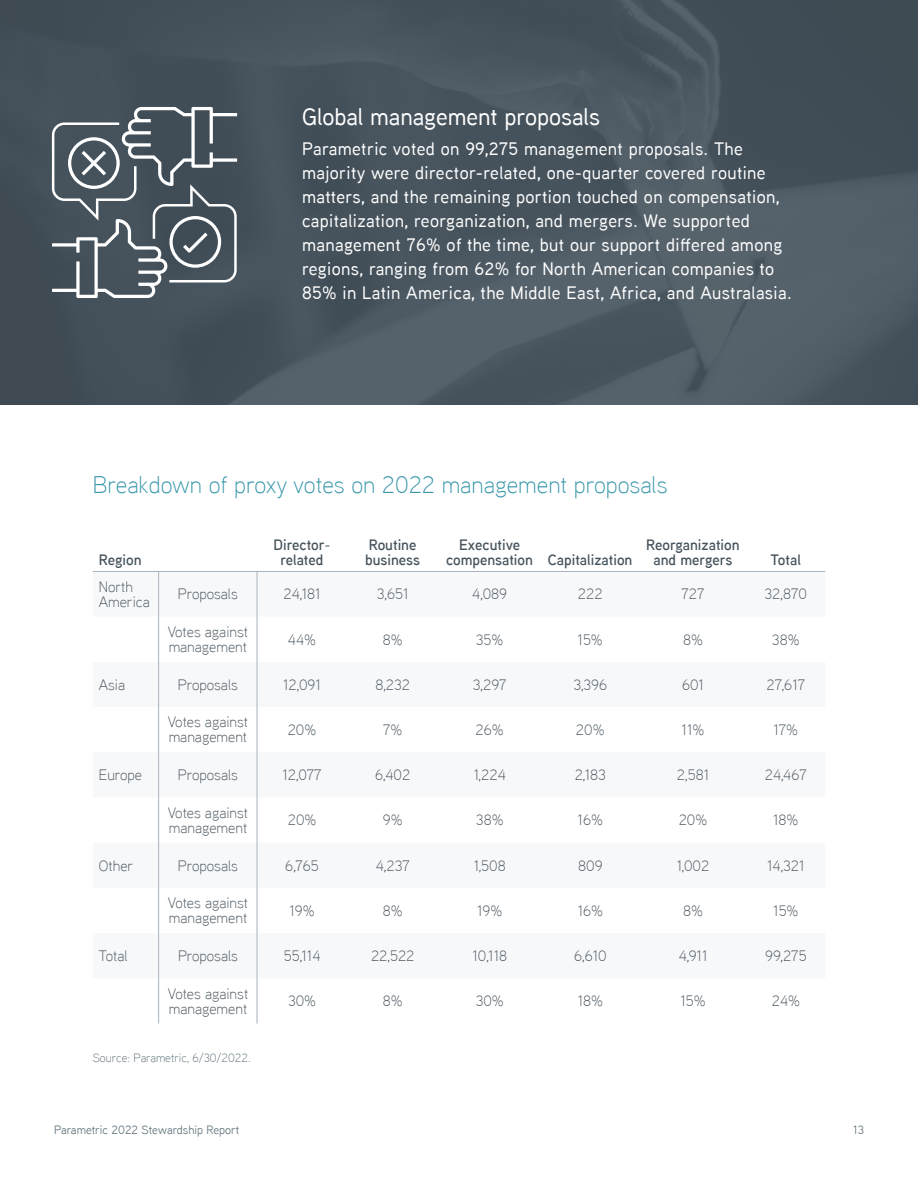
<style>
.page{position:relative;width:918px;height:1188px;background:#fff}
.page>*{position:absolute;margin:0;border:0;box-sizing:border-box;transform-origin:0 0}
.t1{font:300 24px "Aaux Next";color:#3897ab}
.t2{font:500 24px "Aaux Next";color:#fff}
.t3{font:500 18px/24px "Aaux Next";letter-spacing:.02em;color:#fff}
.t4{font:300 15px/15px "Aaux Next";color:#46535c}
.t5{font:600 15px/15px "Aaux Next";color:#46535c;text-align:center}
.t6{font:12px "Aaux Next";color:#5c6f77}
.t7{font:300 12px "Aaux Next";color:#5c6f77}
</style>
<div class="page">
<img style="left:0;top:0;width:918px;height:405px">
<hr style="left:158px;top:572px;width:1px;height:45px;background:#a9b3be">
<hr style="left:158px;top:617px;width:1px;height:45px;background:#a9b3be">
<hr style="left:158px;top:662px;width:1px;height:45px;background:#a9b3be">
<hr style="left:158px;top:707px;width:1px;height:45px;background:#a9b3be">
<hr style="left:158px;top:752px;width:1px;height:45px;background:#a9b3be">
<hr style="left:158px;top:797px;width:1px;height:46px;background:#a9b3be">
<hr style="left:158px;top:843px;width:1px;height:45px;background:#a9b3be">
<hr style="left:158px;top:888px;width:1px;height:45px;background:#a9b3be">
<hr style="left:158px;top:933px;width:1px;height:45px;background:#a9b3be">
<hr style="left:158px;top:978px;width:1px;height:46px;background:#a9b3be">
<hr style="left:257px;top:572px;width:1px;height:45px;background:#a9b3be">
<hr style="left:257px;top:617px;width:1px;height:45px;background:#a9b3be">
<hr style="left:257px;top:662px;width:1px;height:45px;background:#a9b3be">
<hr style="left:257px;top:707px;width:1px;height:45px;background:#a9b3be">
<hr style="left:257px;top:752px;width:1px;height:45px;background:#a9b3be">
<hr style="left:257px;top:797px;width:1px;height:46px;background:#a9b3be">
<hr style="left:257px;top:843px;width:1px;height:45px;background:#a9b3be">
<hr style="left:257px;top:888px;width:1px;height:45px;background:#a9b3be">
<hr style="left:257px;top:933px;width:1px;height:45px;background:#a9b3be">
<hr style="left:257px;top:978px;width:1px;height:46px;background:#a9b3be">
<hr style="left:93px;top:571px;width:66px;height:1px;background:#a9b3be">
<hr style="left:159px;top:571px;width:98px;height:1px;background:#a9b3be">
<hr style="left:257px;top:571px;width:90px;height:1px;background:#a9b3be">
<hr style="left:347px;top:571px;width:91px;height:1px;background:#a9b3be">
<hr style="left:438px;top:571px;width:103px;height:1px;background:#a9b3be">
<hr style="left:541px;top:571px;width:99px;height:1px;background:#a9b3be">
<hr style="left:640px;top:571px;width:106px;height:1px;background:#a9b3be">
<hr style="left:746px;top:571px;width:79px;height:1px;background:#a9b3be">
<svg style="left:52px;top:107px;width:185px;height:191px;background:#626c74"></svg>
<h1 class="t2" style="left:302px;top:100px;width:299px">Global management proposals</h1>
<p class="t3" style="left:302px;top:136px;width:491px">Parametric voted on 99,275 management proposals. The majority were director-related, one-quarter covered routine matters, and the remaining portion touched on compensation, capitalization, reorganization, and mergers. We supported management 76% of the time, but our support differed among regions, ranging from 62% for North American companies to 85% in Latin America, the Middle East, Africa, and Australasia.</p>
<h1 class="t1" style="left:93px;top:469px;width:576px">Breakdown of proxy votes on 2022 management proposals</h1>
<p class="t5" style="left:99px;top:552px;width:44px">Region</p>
<p class="t5" style="left:273px;top:537px;width:58px">Director&shy;related</p>
<p class="t5" style="left:365px;top:537px;width:56px;text-align:left">Routine business</p>
<p class="t5" style="left:446px;top:537px;width:188px;text-align:left;text-indent:13px">Executive<br>compensation Capitalization</p>
<p class="t5" style="left:646px;top:537px;width:95px">Reorganization and mergers</p>
<p class="t5" style="left:771px;top:552px;width:32px">Total</p>
<p class="t4" style="left:99px;top:578px;width:53px">North<br>America</p>
<p class="t4" style="left:178px;top:586px;width:62px">Proposals</p>
<p class="t4" style="left:283px;top:586px;width:39px">24,181</p>
<p class="t4" style="left:377px;top:586px;width:33px">3,651</p>
<p class="t4" style="left:472px;top:586px;width:36px">4,089</p>
<p class="t4" style="left:578px;top:586px;width:26px">222</p>
<p class="t4" style="left:681px;top:586px;width:25px">727</p>
<p class="t4" style="left:765px;top:586px;width:44px">32,870</p>
<p class="t4" style="left:168px;top:624px;width:82px">Votes against management</p>
<p class="t4" style="left:288px;top:631px;width:30px">44%</p>
<p class="t4" style="left:383px;top:631px;width:21px">8%</p>
<p class="t4" style="left:476px;top:631px;width:29px">35%</p>
<p class="t4" style="left:578px;top:631px;width:27px">15%</p>
<p class="t4" style="left:683px;top:631px;width:21px">8%</p>
<p class="t4" style="left:772px;top:631px;width:29px">38%</p>
<p class="t4" style="left:99px;top:676px;width:28px">Asia</p>
<p class="t4" style="left:178px;top:676px;width:62px">Proposals</p>
<p class="t4" style="left:283px;top:676px;width:39px">12,091</p>
<p class="t4" style="left:375px;top:676px;width:36px">8,232</p>
<p class="t4" style="left:473px;top:676px;width:35px">3,297</p>
<p class="t4" style="left:573px;top:676px;width:35px">3,396</p>
<p class="t4" style="left:682px;top:676px;width:23px">601</p>
<p class="t4" style="left:767px;top:676px;width:40px">27,617</p>
<p class="t4" style="left:168px;top:714px;width:82px">Votes against management</p>
<p class="t4" style="left:288px;top:722px;width:30px">20%</p>
<p class="t4" style="left:383px;top:722px;width:21px">7%</p>
<p class="t4" style="left:476px;top:722px;width:30px">26%</p>
<p class="t4" style="left:576px;top:722px;width:30px">20%</p>
<p class="t4" style="left:682px;top:722px;width:24px">11%</p>
<p class="t4" style="left:773px;top:722px;width:26px">17%</p>
<p class="t4" style="left:99px;top:767px;width:45px">Europe</p>
<p class="t4" style="left:178px;top:767px;width:62px">Proposals</p>
<p class="t4" style="left:282px;top:767px;width:41px">12,077</p>
<p class="t4" style="left:375px;top:767px;width:37px">6,402</p>
<p class="t4" style="left:474px;top:767px;width:34px">1,224</p>
<p class="t4" style="left:575px;top:767px;width:33px">2,183</p>
<p class="t4" style="left:677px;top:767px;width:34px">2,581</p>
<p class="t4" style="left:765px;top:767px;width:44px">24,467</p>
<p class="t4" style="left:168px;top:805px;width:82px">Votes against management</p>
<p class="t4" style="left:288px;top:812px;width:30px">20%</p>
<p class="t4" style="left:383px;top:812px;width:21px">9%</p>
<p class="t4" style="left:476px;top:812px;width:29px">38%</p>
<p class="t4" style="left:578px;top:812px;width:27px">16%</p>
<p class="t4" style="left:679px;top:812px;width:30px">20%</p>
<p class="t4" style="left:773px;top:812px;width:27px">18%</p>
<p class="t4" style="left:99px;top:857px;width:36px">Other</p>
<p class="t4" style="left:178px;top:857px;width:62px">Proposals</p>
<p class="t4" style="left:285px;top:857px;width:35px">6,765</p>
<p class="t4" style="left:376px;top:857px;width:36px">4,237</p>
<p class="t4" style="left:474px;top:857px;width:33px">1,508</p>
<p class="t4" style="left:578px;top:857px;width:26px">809</p>
<p class="t4" style="left:677px;top:857px;width:34px">1,002</p>
<p class="t4" style="left:767px;top:857px;width:39px">14,321</p>
<p class="t4" style="left:168px;top:895px;width:82px">Votes against management</p>
<p class="t4" style="left:290px;top:902px;width:27px">19%</p>
<p class="t4" style="left:383px;top:902px;width:21px">8%</p>
<p class="t4" style="left:477px;top:902px;width:27px">19%</p>
<p class="t4" style="left:578px;top:902px;width:27px">16%</p>
<p class="t4" style="left:683px;top:902px;width:21px">8%</p>
<p class="t4" style="left:773px;top:902px;width:27px">15%</p>
<p class="t4" style="left:99px;top:948px;width:30px">Total</p>
<p class="t4" style="left:178px;top:948px;width:62px">Proposals</p>
<p class="t4" style="left:284px;top:948px;width:38px">55,114</p>
<p class="t4" style="left:371px;top:948px;width:45px">22,522</p>
<p class="t4" style="left:473px;top:948px;width:36px">10,118</p>
<p class="t4" style="left:574px;top:948px;width:34px">6,610</p>
<p class="t4" style="left:679px;top:948px;width:30px">4,911</p>
<p class="t4" style="left:765px;top:948px;width:43px">99,275</p>
<p class="t4" style="left:168px;top:985px;width:82px">Votes against management</p>
<p class="t4" style="left:288px;top:993px;width:30px">30%</p>
<p class="t4" style="left:383px;top:993px;width:21px">8%</p>
<p class="t4" style="left:476px;top:993px;width:30px">30%</p>
<p class="t4" style="left:578px;top:993px;width:27px">18%</p>
<p class="t4" style="left:680px;top:993px;width:27px">15%</p>
<p class="t4" style="left:772px;top:993px;width:30px">24%</p>
<p class="t7" style="left:93px;top:1050px;width:160px">Source: Parametric, 6/30/2022.</p>
<p class="t6" style="left:54px;top:1122px;width:187px">Parametric 2022 Stewardship Report</p>
<p class="t6" style="left:853px;top:1122px;width:12px">13</p>
</div>
